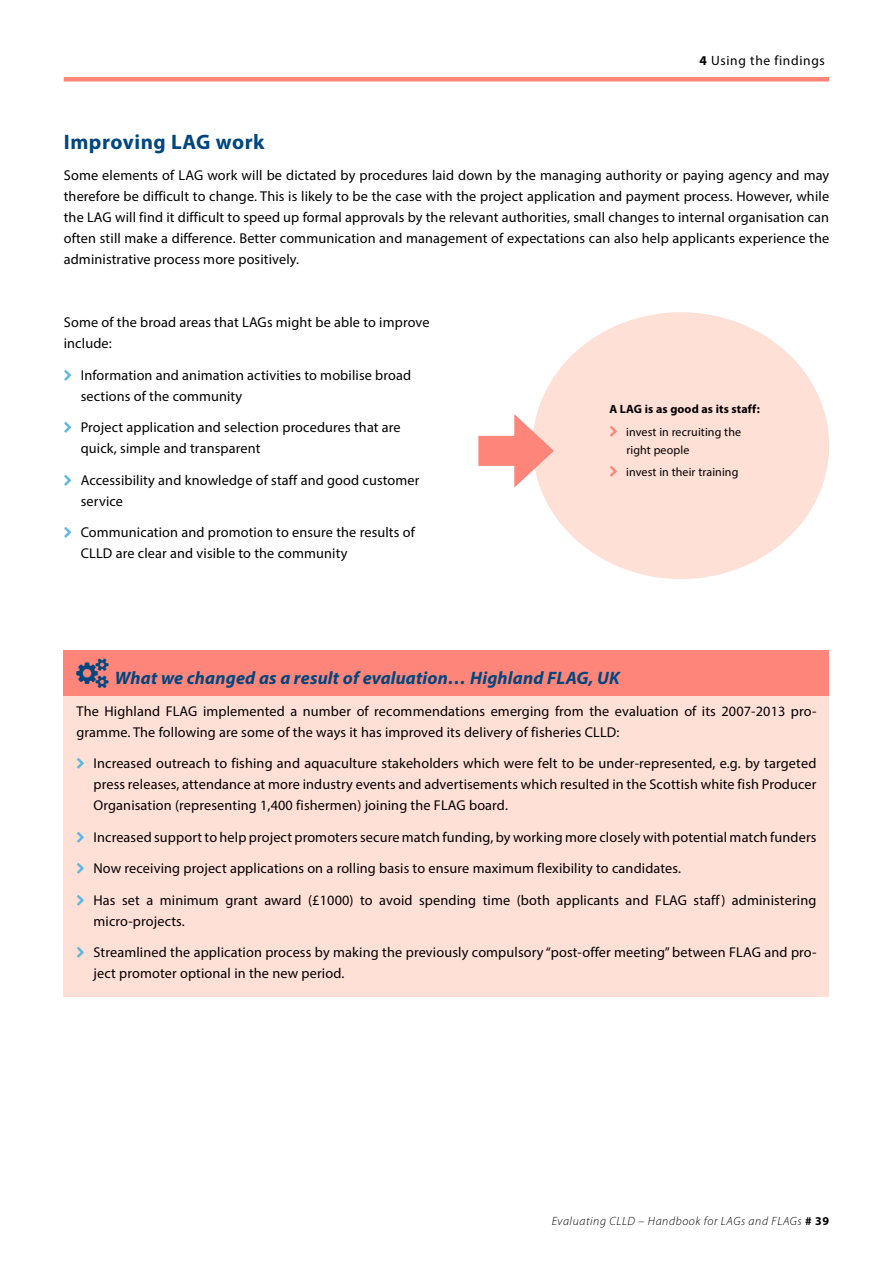
<style>
.page{position:relative;width:893px;height:1263px;background:#fff}
.page>*{position:absolute;margin:0;border:0;box-sizing:border-box;transform-origin:0 0}
.t1{font:700 21px "Myriad Pro";letter-spacing:.025em;color:#00467f}
.t2{font:italic 700 18px "Myriad Pro";letter-spacing:.01em;color:#00467f}
.t3{font:14.25px/21px "Myriad Pro";letter-spacing:.01em;color:#000}
.t4{font:13.5px "Myriad Pro";letter-spacing:.05em;color:#000}
.t5{font:12px/18px "Myriad Pro";letter-spacing:.01em;color:#000}
.t6{font:italic 300 12px "Myriad Pro";letter-spacing:.05em;color:#000}
.t7{font:700 12px "Myriad Pro";letter-spacing:.01em;color:#000}
.s1{font-weight:700}
.s2{font-weight:700;font-style:normal}
</style>
<div class="page">
<div style="left:64px;top:77px;width:765px;height:5px;background:#fe8579"></div>
<div style="left:64px;top:650px;width:765px;height:53px;background:#fe8579"></div>
<div style="left:64px;top:696px;width:765px;height:59px;background:#ffe0d7"></div>
<div style="left:64px;top:749px;width:765px;height:79px;background:#ffe0d7"></div>
<div style="left:64px;top:822px;width:765px;height:38px;background:#ffe0d7"></div>
<div style="left:64px;top:854px;width:765px;height:37px;background:#ffe0d7"></div>
<div style="left:64px;top:885px;width:765px;height:59px;background:#ffe0d7"></div>
<div style="left:64px;top:938px;width:765px;height:58px;background:#ffe0d7"></div>
<div style="left:533px;top:312px;width:296px;height:267px;background:#ffe0d7;border-radius:50%"></div>
<div style="left:478px;top:436px;width:50px;height:30px;background:#fe8579"></div>
<svg style="left:514px;top:414px;width:40px;height:74px"></svg>
<p class="t4" style="left:699px;top:52px;width:127px"><span class="s1">4</span> Using the findings</p>
<h1 class="t1" style="left:64px;top:128px;width:202px">Improving LAG work</h1>
<p class="t3" style="left:64px;top:164px;width:767px;text-align:justify">Some elements of LAG work will be dictated by procedures laid down by the managing authority or paying agency and may therefore be difficult to change. This is likely to be the case with the project application and payment process. However, while the LAG will find it difficult to speed up formal approvals by the relevant authorities, small changes to internal organisation can often still make a difference. Better communication and management of expectations can also help applicants experience the administrative process more positively.</p>
<p class="t3" style="left:64px;top:312px;width:367px">Some of the broad areas that LAGs might be able to improve include:</p>
<p class="t3" style="left:81px;top:364px;width:332px">Information and animation activities to mobilise broad sections of the community</p>
<p class="t3" style="left:81px;top:416px;width:322px">Project application and selection procedures that are quick, simple and transparent</p>
<p class="t3" style="left:81px;top:469px;width:340px">Accessibility and knowledge of staff and good customer service</p>
<p class="t3" style="left:81px;top:521px;width:336px">Communication and promotion to ensure the results of<br>CLLD are clear and visible to the community</p>
<p class="t7" style="left:609px;top:401px;width:152px">A LAG is as good as its staff:</p>
<p class="t5" style="left:626px;top:422px;width:116px">invest in recruiting the right people</p>
<p class="t5" style="left:626px;top:463px;width:114px">invest in their training</p>
<p class="t2" style="left:115px;top:666px;width:506px">What we changed as a result of evaluation… Highland FLAG, UK</p>
<p class="t3" style="left:77px;top:700px;width:741px">The Highland FLAG implemented a number of recommendations emerging from the evaluation of its 2007-2013 pro&shy;gramme. The following are some of the ways it has improved its delivery of fisheries CLLD:</p>
<p class="t3" style="left:93px;top:752px;width:725px;text-align:justify">Increased outreach to fishing and aquaculture stakeholders which were felt to be under-represented, e.g. by targeted press releases, attendance at more industry events and advertisements which resulted in the Scottish white fish Producer Organisation (representing 1,400 fishermen) joining the FLAG board.</p>
<p class="t3" style="left:93px;top:826px;width:724px">Increased support to help project promoters secure match funding, by working more closely with potential match funders</p>
<p class="t3" style="left:93px;top:857px;width:589px">Now receiving project applications on a rolling basis to ensure maximum flexibility to candidates.</p>
<p class="t3" style="left:93px;top:889px;width:724px">Has set a minimum grant award (£1000) to avoid spending time (both applicants and FLAG staff) administering micro-projects.</p>
<p class="t3" style="left:93px;top:941px;width:724px">Streamlined the application process by making the previously compulsory “post-offer meeting” between FLAG and pro&shy;ject promoter optional in the new period.</p>
<p class="t6" style="left:552px;top:1214px;width:279px">Evaluating CLLD – Handbook for LAGs and FLAGs <span class="s2"># 39</span></p>
</div>
